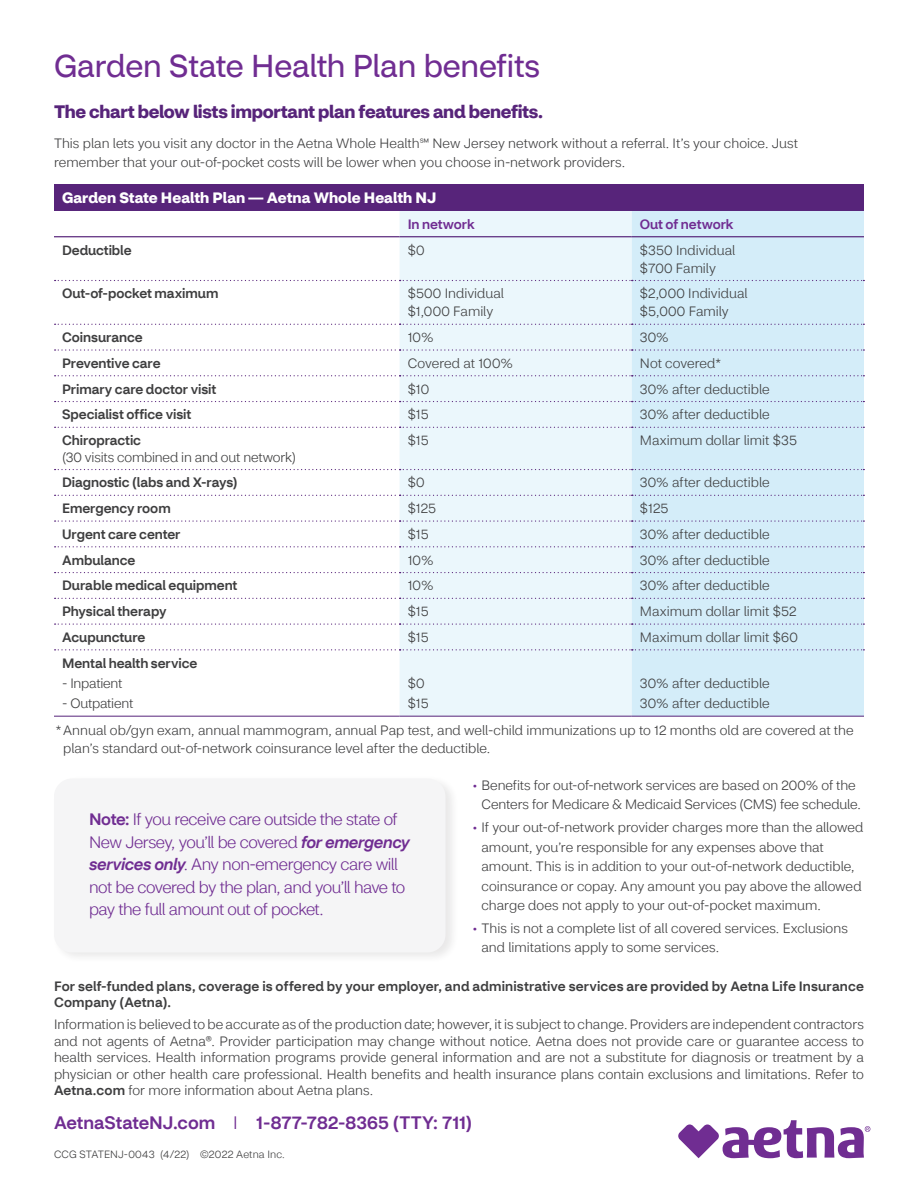
<style>
.page{position:relative;width:918px;height:1188px;background:#fff}
.page>*{position:absolute;margin:0;border:0;box-sizing:border-box;transform-origin:0 0}
.Interior_Headline{font:31.5px "CVS Health Sans";letter-spacing:-.01em;color:#702d92}
.Interior_Subhead{font:700 18px "CVS Health Sans";letter-spacing:-.015em;color:#57247a}
.www_aetna_com{font:500 18px "CVS Health Sans";color:#702d92}
.Callout{font:300 16.5px/22.5px "CVS Health Sans";letter-spacing:-.03em;color:#702d92}
.Chart_name{font:700 15px "CVS Health Sans";color:#fff}
.Disclaimer{font:300 13.5px/19.5px "CVS Health Sans";color:#3e3e3f}
.Chart_body{font:300 13.5px/18px "CVS Health Sans";color:#3e3e3f}
.Chart_Subhead_2{font:500 13.5px "CVS Health Sans";letter-spacing:-.005em;color:#3e3e3f}
.Body{font:300 13.5px/19.5px "CVS Health Sans";color:#3e3e3f}
.Disclaimer-2{font:500 13.5px/16.5px "CVS Health Sans";letter-spacing:.015em;color:#3e3e3f}
.Chart_Subhead_2-2{font:300 13.5px/16.5px "CVS Health Sans";letter-spacing:-.015em;color:#3e3e3f}
.Chart_Subhead_2-3{font:500 13.5px "CVS Health Sans";letter-spacing:-.005em;color:#702d92}
.Part_Number_Date_Cop{font:300 10.5px "CVS Health Sans";letter-spacing:.01em;color:#3e3e3f}
.s1{font-weight:500}
.s2{font-weight:500;font-style:italic}
.s3{color:#702d92}
.s4{font-weight:300}
</style>
<div class="page">
<div style="left:54px;top:184px;width:810px;height:27px;background:#57247a"></div>
<svg style="left:54px;top:237px;width:346px;height:479px"></svg>
<div style="left:400px;top:211px;width:232px;height:505px;background:#ebf7fc"></div>
<div style="left:632px;top:211px;width:232px;height:505px;background:#d4edf9"></div>
<hr style="left:54px;top:236px;width:346px;height:1px;background:#57247a">
<hr style="left:400px;top:236px;width:232px;height:1px;background:#57247a">
<hr style="left:632px;top:236px;width:232px;height:1px;background:#57247a">
<hr style="left:54px;top:716px;width:346px;height:1px;background:#57247a">
<hr style="left:400px;top:716px;width:232px;height:1px;background:#57247a">
<hr style="left:632px;top:716px;width:232px;height:1px;background:#57247a">
<svg style="left:55px;top:280px;width:809px;height:1px"></svg>
<svg style="left:55px;top:324px;width:809px;height:1px"></svg>
<svg style="left:55px;top:349px;width:809px;height:2px"></svg>
<svg style="left:55px;top:375px;width:809px;height:1px"></svg>
<svg style="left:55px;top:401px;width:809px;height:1px"></svg>
<svg style="left:55px;top:427px;width:809px;height:1px"></svg>
<svg style="left:55px;top:469px;width:809px;height:1px"></svg>
<svg style="left:55px;top:495px;width:809px;height:1px"></svg>
<svg style="left:55px;top:520px;width:809px;height:2px"></svg>
<svg style="left:55px;top:546px;width:809px;height:1px"></svg>
<svg style="left:55px;top:572px;width:809px;height:1px"></svg>
<svg style="left:55px;top:598px;width:809px;height:1px"></svg>
<svg style="left:55px;top:623px;width:809px;height:2px"></svg>
<svg style="left:55px;top:649px;width:809px;height:1px"></svg>
<div style="left:52px;top:774px;width:407px;height:190px;background:#f9f9f9"></div>
<div style="left:54px;top:778px;width:392px;height:174px;background:#f5f5f6;border-radius:18px"></div>
<svg style="left:678px;top:1120px;width:192px;height:38px"></svg>
<h2 class="Interior_Headline" style="left:54px;top:47px;width:488px">Garden State Health Plan benefits</h2>
<h3 class="Interior_Subhead" style="left:54px;top:100px;width:491px">The chart below lists important plan features and benefits.</h3>
<p class="Body" style="left:54px;top:134px;width:746px">This plan lets you visit any doctor in the Aetna Whole Health℠ New Jersey network without a referral. It’s your choice. Just remember that your out-of-pocket costs will be lower when you choose in-network providers.</p>
<p class="Chart_name" style="left:62px;top:188px;width:376px">Garden State Health Plan — Aetna Whole Health NJ</p>
<p class="Chart_Subhead_2-3" style="left:408px;top:216px;width:69px">In network</p>
<p class="Chart_Subhead_2-3" style="left:640px;top:216px;width:95px">Out of network</p>
<p class="Chart_Subhead_2" style="left:62px;top:242px;width:71px">Deductible</p>
<p class="Chart_body" style="left:408px;top:241px;width:18px">$0</p>
<p class="Chart_body" style="left:640px;top:241px;width:97px">$350 Individual $700 Family</p>
<p class="Chart_Subhead_2" style="left:62px;top:285px;width:158px">Out-of-pocket maximum</p>
<p class="Chart_body" style="left:408px;top:285px;width:98px">$500 Individual $1,000 Family</p>
<p class="Chart_body" style="left:640px;top:285px;width:109px">$2,000 Individual $5,000 Family</p>
<p class="Chart_Subhead_2" style="left:62px;top:329px;width:82px">Coinsurance</p>
<p class="Chart_body" style="left:408px;top:328px;width:27px">10%</p>
<p class="Chart_body" style="left:640px;top:328px;width:30px">30%</p>
<p class="Chart_Subhead_2" style="left:62px;top:355px;width:100px">Preventive care</p>
<p class="Chart_body" style="left:408px;top:354px;width:107px">Covered at 100%</p>
<p class="Chart_body" style="left:640px;top:354px;width:83px">Not covered*</p>
<p class="Chart_Subhead_2" style="left:62px;top:381px;width:156px">Primary care doctor visit</p>
<p class="Chart_body" style="left:408px;top:380px;width:23px">$10</p>
<p class="Chart_body" style="left:640px;top:380px;width:131px">30% after deductible</p>
<p class="Chart_Subhead_2" style="left:62px;top:406px;width:131px">Specialist office visit</p>
<p class="Chart_body" style="left:408px;top:406px;width:22px">$15</p>
<p class="Chart_body" style="left:640px;top:406px;width:131px">30% after deductible</p>
<p class="Chart_Subhead_2-2" style="left:62px;top:432px;width:236px"><span class="s1">Chiropractic<br></span>(30 visits combined in and out network)</p>
<p class="Chart_body" style="left:408px;top:432px;width:22px">$15</p>
<p class="Chart_body" style="left:640px;top:432px;width:159px">Maximum dollar limit $35</p>
<p class="Chart_Subhead_2" style="left:62px;top:474px;width:177px">Diagnostic (labs and X-rays)</p>
<p class="Chart_body" style="left:408px;top:474px;width:18px">$0</p>
<p class="Chart_body" style="left:640px;top:474px;width:131px">30% after deductible</p>
<p class="Chart_Subhead_2" style="left:62px;top:500px;width:110px">Emergency room</p>
<p class="Chart_body" style="left:408px;top:500px;width:30px">$125</p>
<p class="Chart_body" style="left:640px;top:500px;width:30px">$125</p>
<p class="Chart_Subhead_2" style="left:62px;top:526px;width:120px">Urgent care center</p>
<p class="Chart_body" style="left:408px;top:525px;width:22px">$15</p>
<p class="Chart_body" style="left:640px;top:525px;width:131px">30% after deductible</p>
<p class="Chart_Subhead_2" style="left:62px;top:552px;width:75px">Ambulance</p>
<p class="Chart_body" style="left:408px;top:551px;width:27px">10%</p>
<p class="Chart_body" style="left:640px;top:551px;width:131px">30% after deductible</p>
<p class="Chart_Subhead_2" style="left:62px;top:577px;width:177px">Durable medical equipment</p>
<p class="Chart_body" style="left:408px;top:577px;width:27px">10%</p>
<p class="Chart_body" style="left:640px;top:577px;width:131px">30% after deductible</p>
<p class="Chart_Subhead_2" style="left:62px;top:603px;width:106px">Physical therapy</p>
<p class="Chart_body" style="left:408px;top:603px;width:22px">$15</p>
<p class="Chart_body" style="left:640px;top:603px;width:158px">Maximum dollar limit $52</p>
<p class="Chart_Subhead_2" style="left:62px;top:629px;width:85px">Acupuncture</p>
<p class="Chart_body" style="left:408px;top:628px;width:22px">$15</p>
<p class="Chart_body" style="left:640px;top:628px;width:159px">Maximum dollar limit $60</p>
<p class="Chart_Subhead_2" style="left:62px;top:655px;width:137px">Mental health service</p>
<p class="Chart_Subhead_2-2" style="left:62px;top:675px;width:62px">- Inpatient</p>
<p class="Chart_Subhead_2-2" style="left:62px;top:695px;width:73px">- Outpatient</p>
<p class="Chart_body" style="left:408px;top:674px;width:18px">$0</p>
<p class="Chart_body" style="left:408px;top:695px;width:22px">$15</p>
<p class="Chart_body" style="left:640px;top:674px;width:131px">30% after deductible</p>
<p class="Chart_body" style="left:640px;top:695px;width:131px">30% after deductible</p>
<p class="Chart_body" style="left:63px;top:722px;width:792px;text-indent:-7px">* Annual ob/gyn exam, annual mammogram, annual Pap test, and well-child immunizations up to 12 months old are covered at the plan’s standard out-of-network coinsurance level after the deductible.</p>
<p class="Callout" style="left:89px;top:808px;width:322px"><span class="s1">Note:</span> If you receive care outside the state of New Jersey, you’ll be covered <span class="s2">for emergency services only</span>. Any non-emergency care will not be covered by the plan, and you’ll have to pay the full amount out of pocket.</p>
<p class="Disclaimer" style="left:482px;top:776px;width:381px;text-indent:-9px"><span class="s3">•</span> Benefits for out-of-network services are based on 200% of the<br>Centers for Medicare &amp; Medicaid Services (CMS) fee schedule.</p>
<p class="Disclaimer" style="left:482px;top:818px;width:383px;text-indent:-9px"><span class="s3">•</span> If your out-of-network provider charges more than the allowed amount, you’re responsible for any expenses above that amount. This is in addition to your out-of-network deductible, coinsurance or copay. Any amount you pay above the allowed charge does not apply to your out-of-pocket maximum.</p>
<p class="Disclaimer" style="left:482px;top:919px;width:368px;text-indent:-9px"><span class="s3">•</span> This is not a complete list of all covered services. Exclusions and limitations apply to some services.</p>
<p class="Disclaimer-2" style="left:54px;top:978px;width:812px">For self-funded plans, coverage is offered by your employer, and administrative services are provided by Aetna Life Insurance<br>Company (Aetna).</p>
<p class="Disclaimer" style="left:54px;top:1016px;width:812px;line-height:16.5px;text-align:justify">Information is believed to be accurate as of the production date; however, it is subject to change. Providers are independent contractors and not agents of Aetna®. Provider participation may change without notice. Aetna does not provide care or guarantee access to health services. Health information programs provide general information and are not a substitute for diagnosis or treatment by a physician or other health care professional. Health benefits and health insurance plans contain exclusions and limitations. Refer to <span class="s1">Aetna.com</span> for more information about Aetna plans.</p>
<p class="www_aetna_com" style="left:54px;top:1111px;width:420px">AetnaStateNJ.com <span class="s4">I</span> 1-877-782-8365 (TTY: 711)</p>
<p class="Part_Number_Date_Cop" style="left:54px;top:1148px;width:232px">CCG STATENJ-0043 (4/22) ©2022 Aetna Inc.</p>
</div>
